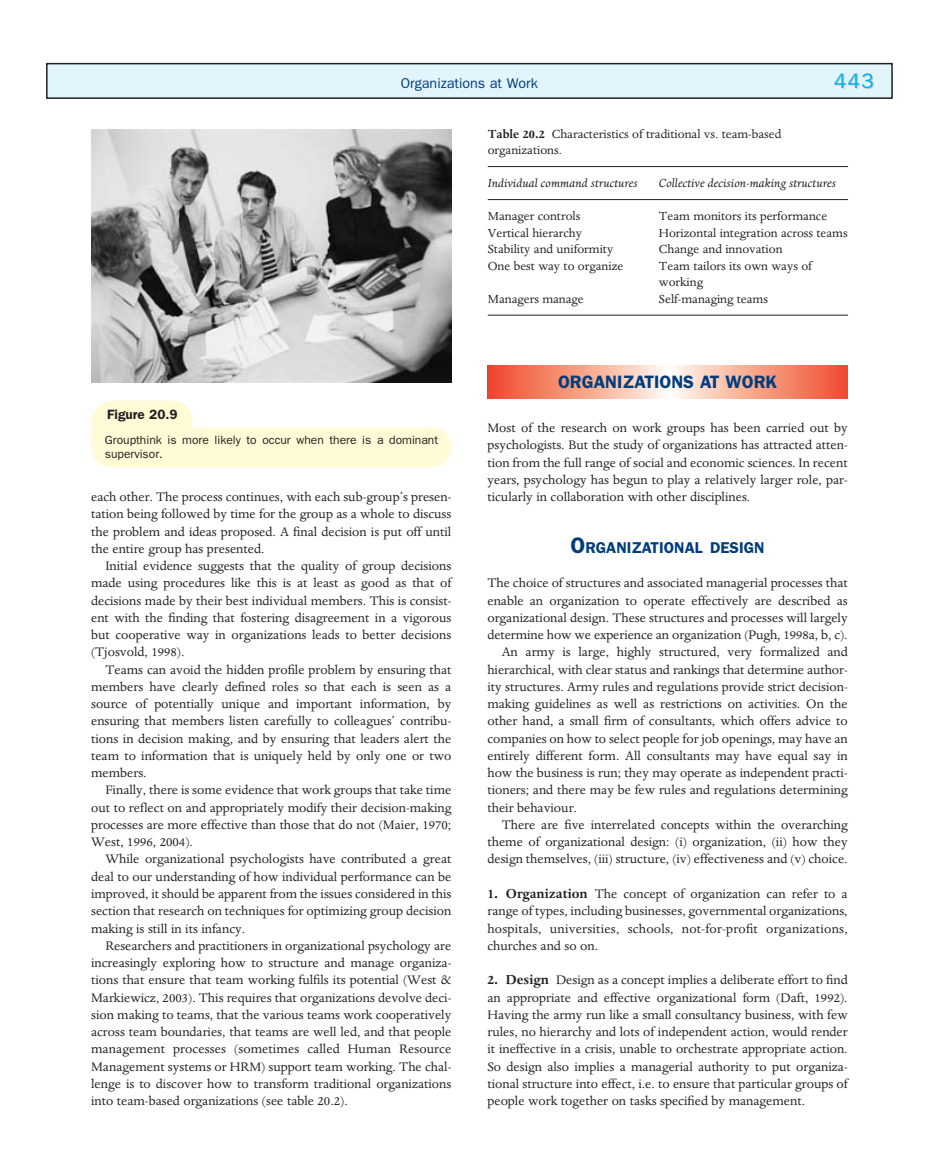
<style>
.page{position:relative;width:932px;height:1174px;background:#fff}
.page>*{position:absolute;margin:0;border:0;box-sizing:border-box;transform-origin:0 0}
.t1{font:21px "Franklin Gothic";color:#00aeef}
.t2{font:600 18px "Franklin Gothic";color:#013d7d}
.t3{font:600 15.75px "Franklin Gothic";color:#013d7d}
.t4{font:14.25px/17.2px "Dante";color:#231f20;text-align:justify}
.t5{font:14.25px "Franklin Gothic";color:#013d7d}
.t6{font:13.5px/16.5px "Dante";color:#231f20}
.t7{font:italic 13.5px "Dante";color:#231f20}
.t8{font:600 13.5px "Franklin Gothic";color:#231f20}
.t9{font:12px/13.5px "Franklin Gothic";color:#231f20}
.s1{font-weight:700}
.s2{font-size:22.5px}
.s3{font-weight:700;font-size:15px}
</style>
<div class="page">
<svg style="left:46px;top:62px;width:847px;height:406px"></svg>
<p class="t5" style="left:401px;top:78px;width:139px">Organizations at Work</p>
<h1 class="t1" style="left:833px;top:73px;width:41px">443</h1>
<p class="t6" style="left:487px;top:126px;width:295px"><span class="s1">Table 20.2</span> Characteristics of traditional vs. team-based organizations.</p>
<p class="t7" style="left:487px;top:178px;width:151px">Individual command structures</p>
<p class="t7" style="left:658px;top:178px;width:179px">Collective decision-making structures</p>
<p class="t6" style="left:487px;top:209px;width:94px">Manager controls</p>
<p class="t6" style="left:658px;top:209px;width:170px">Team monitors its performance</p>
<p class="t6" style="left:487px;top:225px;width:96px">Vertical hierarchy</p>
<p class="t6" style="left:658px;top:225px;width:190px">Horizontal integration across teams</p>
<p class="t6" style="left:487px;top:242px;width:127px">Stability and uniformity</p>
<p class="t6" style="left:658px;top:242px;width:125px">Change and innovation</p>
<p class="t6" style="left:487px;top:258px;width:137px">One best way to organize</p>
<p class="t6" style="left:658px;top:258px;width:154px">Team tailors its own ways of working</p>
<p class="t6" style="left:487px;top:291px;width:98px">Managers manage</p>
<p class="t6" style="left:658px;top:291px;width:111px">Self-managing teams</p>
<p class="t8" style="left:107px;top:409px;width:72px">Figure 20.9</p>
<p class="t9" style="left:105px;top:434px;width:334px">Groupthink is more likely to occur when there is a dominant supervisor.</p>
<p class="t4" style="left:91px;top:489px;width:361px">each other. The process continues, with each sub-group’s presen&shy;tation being followed by time for the group as a whole to discuss the problem and ideas proposed. A final decision is put off until the entire group has presented.</p>
<p class="t4" style="left:91px;top:558px;width:361px;text-indent:14px">Initial evidence suggests that the quality of group decisions made using procedures like this is at least as good as that of decisions made by their best individual members. This is consist&shy;ent with the finding that fostering disagreement in a vigorous but cooperative way in organizations leads to better decisions (Tjosvold, 1998).</p>
<p class="t4" style="left:91px;top:662px;width:361px;text-indent:14px">Teams can avoid the hidden profile problem by ensuring that members have clearly defined roles so that each is seen as a source of potentially unique and important information, by ensuring that members listen carefully to colleagues’ contribu&shy;tions in decision making, and by ensuring that leaders alert the team to information that is uniquely held by only one or two members.</p>
<p class="t4" style="left:91px;top:782px;width:361px;text-indent:14px">Finally, there is some evidence that work groups that take time out to reflect on and appropriately modify their decision-making processes are more effective than those that do not (Maier, 1970; West, 1996, 2004).</p>
<p class="t4" style="left:91px;top:851px;width:361px;text-indent:14px">While organizational psychologists have contributed a great deal to our understanding of how individual performance can be improved, it should be apparent from the issues considered in this section that research on techniques for optimizing group decision making is still in its infancy.</p>
<p class="t4" style="left:91px;top:938px;width:362px;text-indent:14px">Researchers and practitioners in organizational psychology are increasingly exploring how to structure and manage organiza&shy;tions that ensure that team working fulfils its potential (West &amp; Markiewicz, 2003). This requires that organizations devolve deci&shy;sion making to teams, that the various teams work cooperatively across team boundaries, that teams are well led, and that people management processes (sometimes called Human Resource Management systems or HRM) support team working. The chal&shy;lenge is to discover how to transform traditional organizations into team-based organizations (see table 20.2).</p>
<p class="t2" style="left:558px;top:376px;width:220px">ORGANIZATIONS AT WORK</p>
<p class="t4" style="left:487px;top:420px;width:361px">Most of the research on work groups has been carried out by psychologists. But the study of organizations has attracted atten&shy;tion from the full range of social and economic sciences. In recent years, psychology has begun to play a relatively larger role, par&shy;ticularly in collaboration with other disciplines.</p>
<p class="t3" style="left:570px;top:542px;width:195px"><span class="s2">O</span>RGANIZATIONAL DESIGN</p>
<p class="t4" style="left:487px;top:575px;width:361px">The choice of structures and associated managerial processes that</p>
<p class="t4" style="left:487px;top:593px;width:361px">enable an organization to operate effectively are described as</p>
<p class="t4" style="left:487px;top:610px;width:361px">organizational design. These structures and processes will largely</p>
<p class="t4" style="left:487px;top:627px;width:361px">determine how we experience an organization (Pugh, 1998a, b, c).</p>
<p class="t4" style="left:501px;top:644px;width:347px">An army is large, highly structured, very formalized and</p>
<p class="t4" style="left:487px;top:662px;width:361px">hierarchical, with clear status and rankings that determine author-</p>
<p class="t4" style="left:487px;top:679px;width:361px">ity structures. Army rules and regulations provide strict decision-</p>
<p class="t4" style="left:487px;top:696px;width:361px">making guidelines as well as restrictions on activities. On the</p>
<p class="t4" style="left:487px;top:713px;width:361px">other hand, a small firm of consultants, which offers advice to</p>
<p class="t4" style="left:487px;top:731px;width:361px">companies on how to select people for job openings, may have an</p>
<p class="t4" style="left:487px;top:748px;width:361px">entirely different form. All consultants may have equal say in</p>
<p class="t4" style="left:487px;top:765px;width:361px">how the business is run; they may operate as independent practi-</p>
<p class="t4" style="left:487px;top:782px;width:361px">tioners; and there may be few rules and regulations determining</p>
<p class="t4" style="left:487px;top:800px;width:91px">their behaviour.</p>
<p class="t4" style="left:501px;top:817px;width:347px">There are five interrelated concepts within the overarching</p>
<p class="t4" style="left:487px;top:834px;width:361px">theme of organizational design: (i) organization, (ii) how they</p>
<p class="t4" style="left:487px;top:851px;width:361px">design themselves, (iii) structure, (iv) effectiveness and (v) choice.</p>
<p class="t4" style="left:487px;top:886px;width:362px"><span class="s3">1. Organization</span> The concept of organization can refer to a range of types, including businesses, governmental organizations, hospitals, universities, schools, not-for-profit organizations, churches and so on.</p>
<p class="t4" style="left:487px;top:972px;width:361px"><span class="s3">2. Design</span> Design as a concept implies a deliberate effort to find an appropriate and effective organizational form (Daft, 1992).<br>Having the army run like a small consultancy business, with few rules, no hierarchy and lots of independent action, would render it ineffective in a crisis, unable to orchestrate appropriate action.<br>So design also implies a managerial authority to put organiza&shy;tional structure into effect, i.e. to ensure that particular groups of people work together on tasks specified by management.</p>
</div>
